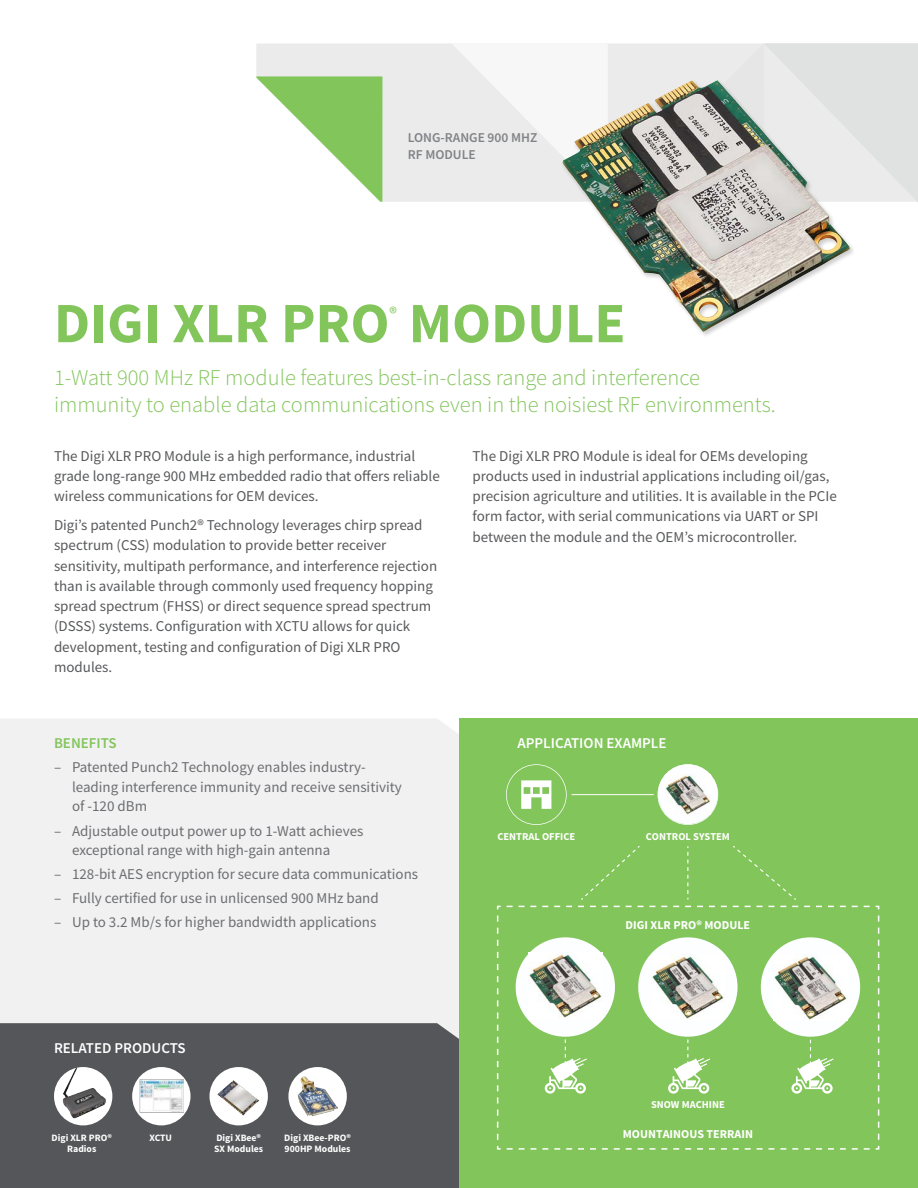
<style>
.page{position:relative;width:918px;height:1188px;background:#fff}
.page>*{position:absolute;margin:0;border:0;box-sizing:border-box;transform-origin:0 0}
.t1{font:700 57px "Source Sans Pro";color:#82c55b}
.Product_Description{font:300 22.5px/27px "Source Sans Pro";color:#82c55b}
.t2{font:17.55px "Source Sans Pro";color:#82c55b}
.Body_Copy{font:15px/20.2px "Source Sans Pro";color:#58595b}
.Bullets{font:15px/19.5px "Source Sans Pro";color:#6d6e71}
.t3{font:600 15px "Source Sans Pro";color:#fff}
.t4{font:600 15px "Source Sans Pro";color:#82c55b}
.t5{font:600 13.5px/16.5px "Source Sans Pro";color:#808285}
.t6{font:700 12px "Source Sans Pro";color:#fff}
.t7{font:700 10.5px "Source Sans Pro";color:#fff}
.t8{font:700 9.75px/10.5px "Source Sans Pro";color:#fff}
</style>
<div class="page">
<div style="left:0;top:719px;width:458px;height:304px;background:#f1f1f2"></div>
<div style="left:0;top:1023px;width:458px;height:165px;background:#55565a"></div>
<div style="left:256px;top:44px;width:195px;height:158px;background:#ebebeb"></div>
<svg style="left:256px;top:76px;width:126px;height:126px"></svg>
<svg style="left:451px;top:43px;width:467px;height:159px"></svg>
<div style="left:561px;top:79px;width:295px;height:259px;background:#000;opacity:.2"></div>
<img style="left:562px;top:80px;width:288px;height:252px">
<div style="left:54px;top:1067px;width:58px;height:58px;background:#fff;border-radius:50%"></div>
<img style="left:63px;top:1068px;width:43px;height:51px">
<div style="left:210px;top:1067px;width:58px;height:58px;background:#fff;border-radius:50%"></div>
<img style="left:217px;top:1080px;width:42px;height:36px">
<div style="left:132px;top:1067px;width:59px;height:58px;background:#fff;border-radius:50%"></div>
<img style="left:139px;top:1080px;width:44px;height:33px">
<div style="left:288px;top:1067px;width:59px;height:58px;background:#fff;border-radius:50%"></div>
<img style="left:298px;top:1075px;width:40px;height:41px">
<div style="left:458px;top:718px;width:460px;height:470px;background:#82c55b"></div>
<hr style="left:572px;top:794px;width:81px;height:1px;background:#fff">
<svg style="left:506px;top:764px;width:61px;height:61px;background:#9ad07b"></svg>
<svg style="left:658px;top:764px;width:60px;height:61px"></svg>
<svg style="left:496px;top:845px;width:384px;height:305px;background:#97cb78"></svg>
<div style="left:658px;top:764px;width:60px;height:60px;background:#fcfeff;border-radius:50%"></div>
<img style="left:666px;top:774px;width:44px;height:40px">
<p class="t5" style="left:408px;top:129px;width:131px">LONG-RANGE 900 MHZ<br>RF MODULE</p>
<p class="t1" style="left:54px;top:287px;width:573px">DIGI XLR PRO MODULE</p>
<p class="t2" style="left:389px;top:302px;width:9px">®</p>
<p class="Product_Description" style="left:54px;top:364px;width:723px">1-Watt 900 MHz RF module features best-in-class range and interference immunity to enable data communications even in the noisiest RF environments.</p>
<p class="Body_Copy" style="left:54px;top:445px;width:387px">The Digi XLR PRO Module is a high performance, industrial grade long-range 900 MHz embedded radio that offers reliable wireless communications for OEM devices.</p>
<p class="Body_Copy" style="left:54px;top:515px;width:385px">Digi’s patented Punch2® Technology leverages chirp spread spectrum (CSS) modulation to provide better receiver sensitivity, multipath performance, and interference rejection than is available through commonly used frequency hopping spread spectrum (FHSS) or direct sequence spread spectrum (DSSS) systems. Configuration with XCTU allows for quick development, testing and configuration of Digi XLR PRO modules.</p>
<p class="Body_Copy" style="left:472px;top:445px;width:366px">The Digi XLR PRO Module is ideal for OEMs developing products used in industrial applications including oil/gas, precision agriculture and utilities. It is available in the PCIe form factor, with serial communications via UART or SPI between the module and the OEM’s microcontroller.</p>
<p class="t4" style="left:54px;top:734px;width:64px">BENEFITS</p>
<p class="t3" style="left:518px;top:734px;width:151px">APPLICATION EXAMPLE</p>
<p class="Bullets" style="left:72px;top:758px;width:331px;text-indent:-18px">– Patented Punch2 Technology enables industry&shy;leading interference immunity and receive sensitivity of -120 dBm</p>
<p class="Bullets" style="left:72px;top:821px;width:293px;text-indent:-18px">– Adjustable output power up to 1-Watt achieves exceptional range with high-gain antenna</p>
<p class="Bullets" style="left:54px;top:864px;width:366px">– 128-bit AES encryption for secure data communications</p>
<p class="Bullets" style="left:54px;top:888px;width:326px">– Fully certified for use in unlicensed 900 MHz band</p>
<p class="Bullets" style="left:54px;top:912px;width:324px">– Up to 3.2 Mb/s for higher bandwidth applications</p>
<p class="t7" style="left:497px;top:829px;width:79px">CENTRAL OFFICE</p>
<p class="t7" style="left:646px;top:829px;width:86px">CONTROL SYSTEM</p>
<p class="t6" style="left:626px;top:917px;width:126px">DIGI XLR PRO® MODULE</p>
<p class="t3" style="left:54px;top:1038px;width:133px">RELATED PRODUCTS</p>
<p class="t8" style="left:52px;top:1133px;width:62px">Digi XLR PRO®</p>
<p class="t8" style="left:67px;top:1144px;width:31px">Radios</p>
<p class="t8" style="left:149px;top:1133px;width:24px">XCTU</p>
<p class="t8" style="left:216px;top:1133px;width:46px">Digi XBee®</p>
<p class="t8" style="left:214px;top:1144px;width:51px">SX Modules</p>
<p class="t8" style="left:284px;top:1133px;width:68px">Digi XBee-PRO®<br>900HP Modules</p>
<p class="t7" style="left:651px;top:1098px;width:75px">SNOW MACHINE</p>
<p class="t6" style="left:623px;top:1126px;width:132px">MOUNTAINOUS TERRAIN</p>
</div>
